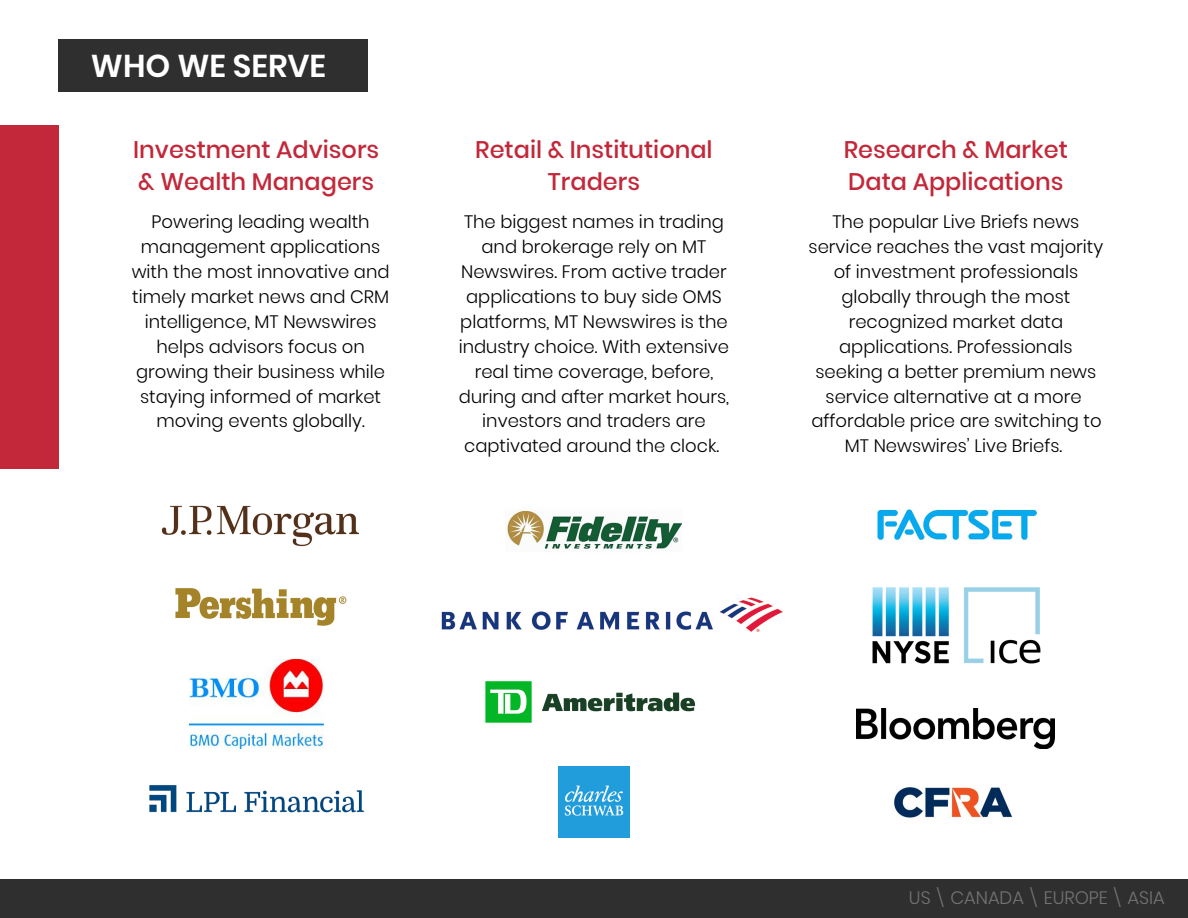
<style>
.page{position:relative;width:1188px;height:918px;background:#fff}
.page>*{position:absolute;margin:0;border:0;box-sizing:border-box;transform-origin:0 0}
.t1{font:600 31.5px "Poppins";color:#fff}
.t2{font:500 24px/32.5px "Poppins";color:#c22839}
.t3{font:300 18px/25px "Poppins";color:#000;text-align:center}
.t4{font:300 18px "Poppins";color:#737373}
</style>
<div class="page">
<div style="left:0;top:126px;width:59px;height:343px;background:#c22839"></div>
<div style="left:0;top:879px;width:1188px;height:39px;background:#2f2f2f"></div>
<div style="left:59px;top:39px;width:593px;height:53px;background:#2f2f2f"></div>
<img style="left:877px;top:509px;width:160px;height:31px">
<img style="left:175px;top:588px;width:172px;height:38px">
<img style="left:189px;top:660px;width:134px;height:89px">
<img style="left:559px;top:767px;width:70px;height:71px">
<img style="left:506px;top:510px;width:175px;height:41px">
<img style="left:872px;top:587px;width:169px;height:77px">
<img style="left:894px;top:787px;width:119px;height:31px">
<img style="left:857px;top:709px;width:198px;height:39px">
<img style="left:149px;top:785px;width:215px;height:28px">
<img style="left:161px;top:505px;width:198px;height:42px">
<img style="left:485px;top:681px;width:211px;height:42px">
<div style="left:369px;top:14px;width:380px;height:112px;background:#fff"></div>
<img style="left:441px;top:597px;width:342px;height:35px">
<h1 class="t1" style="left:91px;top:44px;width:237px">WHO WE SERVE</h1>
<h2 class="t2" style="left:133px;top:133px;width:247px">Investment Advisors &amp; Wealth Managers</h2>
<p class="t3" style="left:132px;top:209px;width:259px">Powering leading wealth management applications with the most innovative and timely market news and CRM intelligence, MT Newswires helps advisors focus on growing their business while staying informed of market moving events globally.</p>
<h2 class="t2" style="left:475px;top:133px;width:239px;text-align:center">Retail &amp; Institutional<br>Traders</h2>
<p class="t3" style="left:459px;top:209px;width:272px">The biggest names in trading and brokerage rely on MT<br>Newswires. From active trader applications to buy side OMS platforms, MT Newswires is the industry choice. With extensive real time coverage, before, during and after market hours, investors and traders are captivated around the clock.</p>
<p class="t3" style="left:809px;top:209px;width:296px">The popular Live Briefs news service reaches the vast majority of investment professionals globally through the most recognized market data applications. Professionals seeking a better premium news service alternative at a more affordable price are switching to<br>MT Newswires’ Live Briefs.</p>
<h2 class="t2" style="left:844px;top:133px;width:226px">Research &amp; Market<br>Data Applications</h2>
<p class="t4" style="left:909px;top:885px;width:257px">US \ CANADA \ EUROPE \ ASIA</p>
</div>
